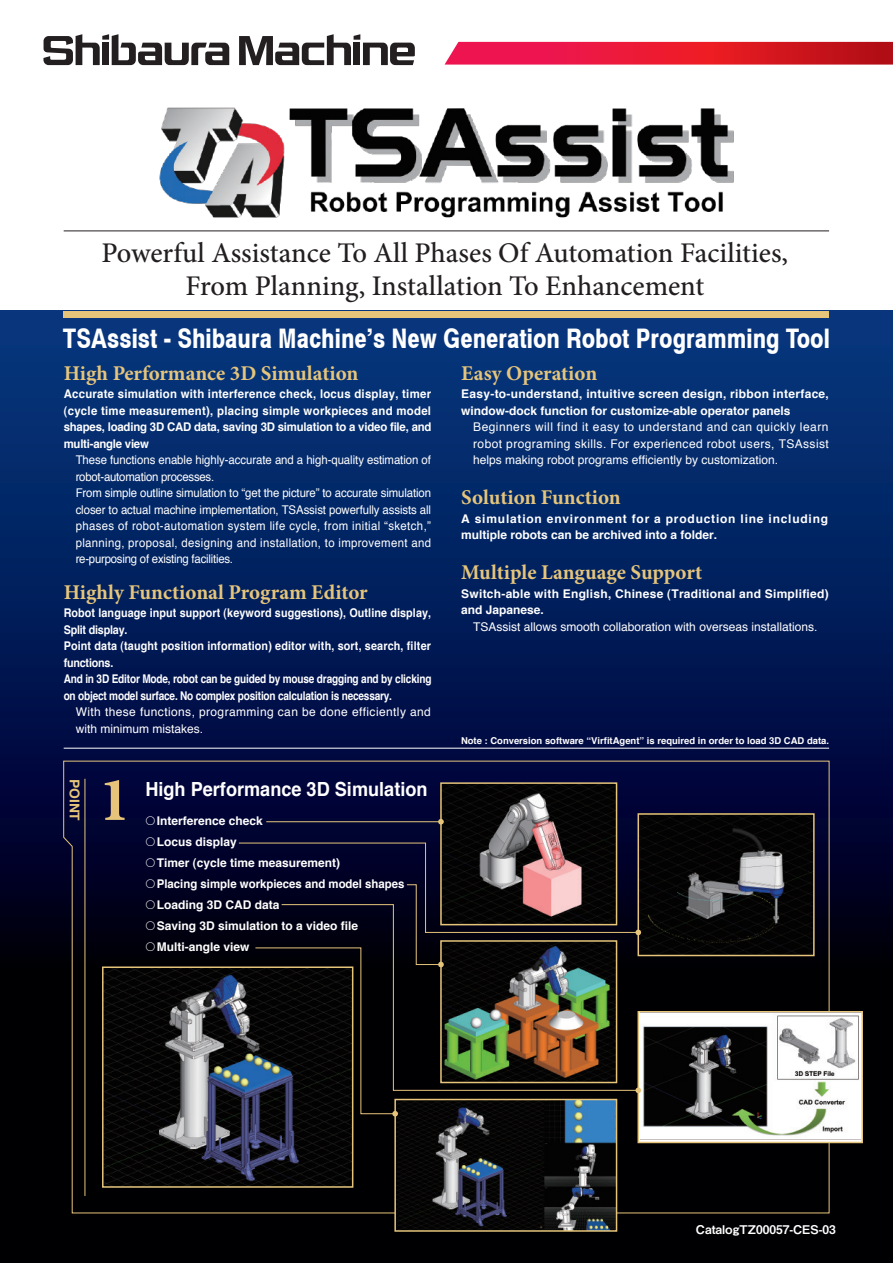
<style>
.page{position:relative;width:893px;height:1263px;background:#fff}
.page>*{position:absolute;margin:0;border:0;box-sizing:border-box;transform-origin:0 0}
.t1{font:700 63px "Minion Pro";color:#e6c57b}
.t2{font:500 28.5px/33px "Minion Pro";color:#231f20;text-align:center}
.t3{font:700 condensed 27px "Helvetica";color:#fff}
.t4{font:700 21px "Minion Pro";color:#e6c57b}
.t5{font:700 19.5px "Helvetica";color:#fff;scale:.93 1}
.t6{font:700 13.5px "Helvetica";color:#e6c57b}
.t7{font:12px/16.5px "Helvetica";color:#fff;scale:.95 1}
.t8{font:700 12px/16.5px "Helvetica";letter-spacing:-.02em;color:#fff;scale:.9 1}
.t9{font:12px/16.5px "Helvetica";color:#fff;text-align:justify}
.t10{font:700 12px/16.5px "Helvetica";color:#fff;text-align:justify;scale:.95 1}
.t11{font:700 12px/21px "Helvetica";color:#fff}
.t12{font:700 12px/16.5px "Helvetica";letter-spacing:.025em;color:#fff}
.t13{font:700 12px/16.5px "Helvetica";letter-spacing:.065em;color:#fff}
.t14{font:12px/16.5px "Helvetica";letter-spacing:.035em;color:#fff}
.t15{font:700 12px/16.5px "Helvetica";letter-spacing:.02em;color:#fff}
.t16{font:12px "Midashi Go Pr 5 MB31";color:#fff}
.t17{font:700 9.45px "Helvetica";color:#fff}
.s1{font-family:"Quanta Pi Four SSK";font-weight:400}
</style>
<div class="page">
<div style="left:0;top:311px;width:893px;height:952px;background:linear-gradient(to bottom,#043083,#000)"></div>
<svg style="left:63px;top:760px;width:767px;height:454px;background:#04061f"></svg>
<img style="left:640px;top:816px;width:172px;height:137px">
<div style="left:637px;top:813px;width:178px;height:143px;border:2px solid #e6c57b"></div>
<img style="left:443px;top:785px;width:171px;height:57px">
<div style="left:440px;top:782px;width:177px;height:143px;border:2px solid #e6c57b"></div>
<img style="left:397px;top:1116px;width:217px;height:113px">
<div style="left:394px;top:1099px;width:223px;height:133px;border:2px solid #e6c57b"></div>
<hr style="left:64px;top:748px;width:765px;height:1px;background:#fff">
<div style="left:64px;top:311px;width:765px;height:7px;background:#e6c57b"></div>
<hr style="left:85px;top:779px;width:1px;height:417px;background:#e6c57b">
<hr style="left:266px;top:821px;width:175px;height:1px;background:#e6c57b">
<svg style="left:438px;top:819px;width:6px;height:5px"></svg>
<img style="left:159px;top:107px;width:575px;height:111px">
<hr style="left:64px;top:231px;width:765px;height:1px;background:#231f20">
<div style="left:637px;top:1011px;width:226px;height:132px;border:2px solid #e6c57b"></div>
<img style="left:640px;top:1012px;width:220px;height:128px">
<img style="left:105px;top:969px;width:245px;height:216px">
<div style="left:102px;top:966px;width:251px;height:222px;border:2px solid #e6c57b"></div>
<svg style="left:238px;top:842px;width:403px;height:274px;background:#252324"></svg>
<svg style="left:239px;top:34px;width:176px;height:31px"></svg>
<svg style="left:43px;top:34px;width:186px;height:31px"></svg>
<svg style="left:445px;top:42px;width:448px;height:23px;background:#e01d38"></svg>
<h2 class="t2" style="left:102px;top:237px;width:688px">Powerful Assistance To All Phases Of Automation Facilities,<br>From Planning, Installation To Enhancement</h2>
<h3 class="t3" style="left:63px;top:321px;width:768px">TSAssist - Shibaura Machine’s New Generation Robot Programming Tool</h3>
<h3 class="t4" style="left:64px;top:358px;width:296px">High Performance 3D Simulation</h3>
<p class="t10" style="left:64px;top:386px;width:389px">Accurate simulation with interference check, locus display, timer (cycle time measurement), placing simple workpieces and model shapes, loading 3D CAD data, saving 3D simulation to a video file, and multi-angle view</p>
<p class="t7" style="left:76px;top:452px;width:376px">These functions enable highly-accurate and a high-quality estimation of robot-automation processes.<br>From simple outline simulation to “get the picture” to accurate simulation closer to actual machine implementation, TSAssist powerfully assists all phases of robot-automation system life cycle, from initial “sketch,” planning, proposal, designing and installation, to improvement and re-purposing of existing facilities.</p>
<h3 class="t4" style="left:64px;top:577px;width:305px">Highly Functional Program Editor</h3>
<p class="t8" style="left:64px;top:605px;width:410px">Robot language input support (keyword suggestions), Outline display, Split display.<br>Point data (taught position information) editor with, sort, search, filter functions.<br>And in 3D Editor Mode, robot can be guided by mouse dragging and by clicking on object model surface. No complex position calculation is necessary.</p>
<p class="t14" style="left:76px;top:704px;width:357px">With these functions, programming can be done efficiently and with minimum mistakes.</p>
<p class="t6" style="left:83px;top:779px;width:44px;rotate:90deg">POINT</p>
<h1 class="t1" style="left:99px;top:755px;width:33px">1</h1>
<h3 class="t5" style="left:145px;top:777px;width:305px">High Performance 3D Simulation</h3>
<p class="t11" style="left:145px;top:810px;width:261px"><span class="s1">S</span> Interference check<br><span class="s1">S</span> Locus display<br><span class="s1">S</span> Timer (cycle time measurement)<br><span class="s1">S</span> Placing simple workpieces and model shapes<br><span class="s1">S</span> Loading 3D CAD data<br><span class="s1">S</span> Saving 3D simulation to a video file<br><span class="s1">S</span> Multi-angle view</p>
<h3 class="t4" style="left:461px;top:358px;width:138px">Easy Operation</h3>
<p class="t12" style="left:461px;top:386px;width:369px">Easy-to-understand, intuitive screen design, ribbon interface, window-dock function for customize-able operator panels</p>
<p class="t9" style="left:473px;top:419px;width:357px">Beginners will find it easy to understand and can quickly learn robot programing skills. For experienced robot users, TSAssist helps making robot programs efficiently by customization.</p>
<h3 class="t4" style="left:461px;top:483px;width:161px">Solution Function</h3>
<p class="t13" style="left:461px;top:510px;width:368px">A simulation environment for a production line including multiple robots can be archived into a folder.</p>
<h3 class="t4" style="left:461px;top:558px;width:243px">Multiple Language Support</h3>
<p class="t15" style="left:461px;top:585px;width:369px">Switch-able with English, Chinese (Traditional and Simplified) and Japanese.</p>
<p class="t9" style="left:473px;top:618px;width:346px">TSAssist allows smooth collaboration with overseas installations.</p>
<p class="t17" style="left:461px;top:735px;width:370px">Note : Conversion software “VirfitAgent” is required in order to load 3D CAD data.</p>
<p class="t16" style="left:696px;top:1220px;width:141px">CatalogTZ00057-CES-03</p>
</div>
